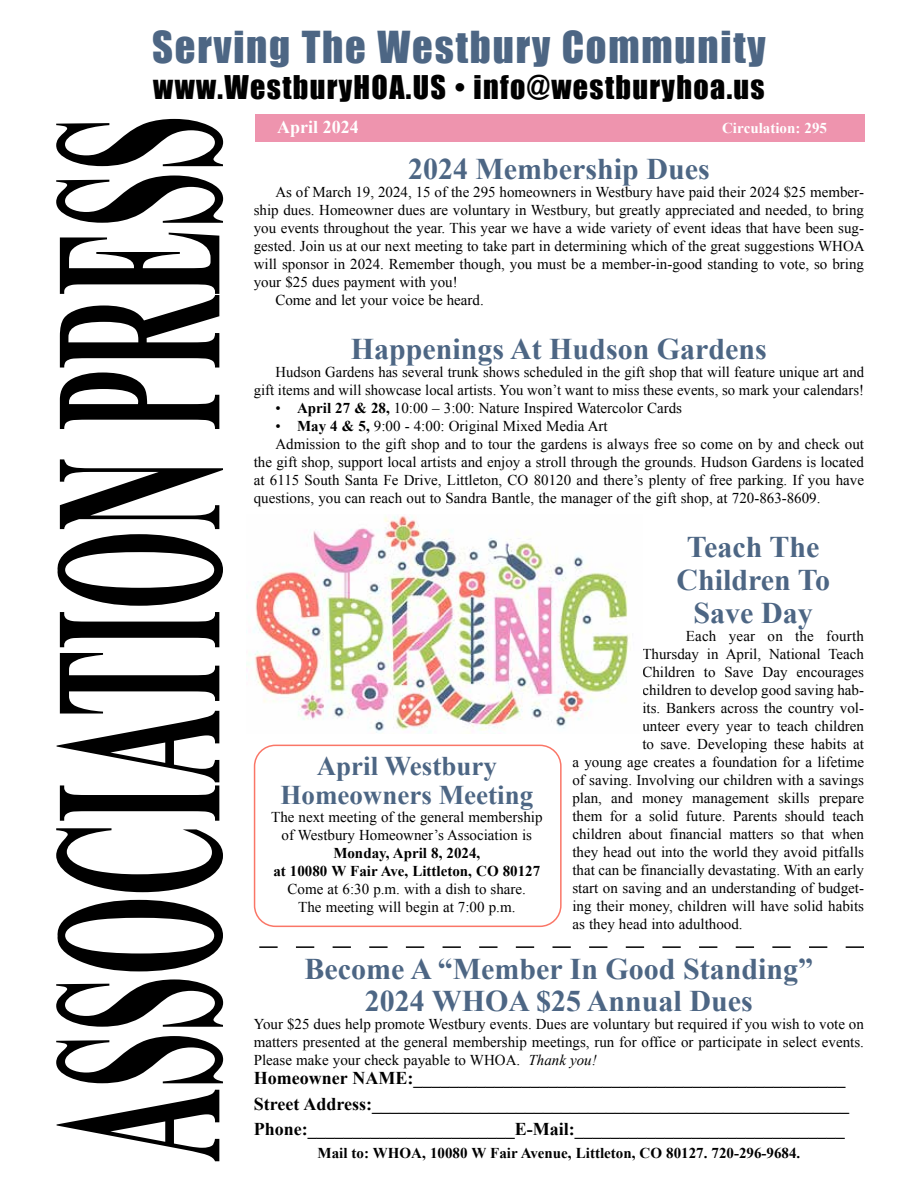
<style>
.page{position:relative;width:918px;height:1188px;background:#fff}
.page>*{position:absolute;margin:0;border:0;box-sizing:border-box;transform-origin:0 0}
.t1{font:700 240.9px "Times New Roman";color:#000;scale:.42 1}
.t2{font:40.5px "Impact";letter-spacing:.045em;color:#4d6684}
.t3{font:700 30px/33px "Times New Roman";color:#4d6684;text-align:center}
.t4{font:30px "Impact";letter-spacing:.045em;color:#000}
.t5{font:700 27px/28.5px "Times New Roman";color:#4d6684;text-align:center}
.t6{font:700 18px/25.5px "Times New Roman";color:#000}
.t7{font:700 18px "Times New Roman";color:#fff}
.t8{font:15px/18px "Times New Roman";color:#000;text-align:center}
.t9{font:700 15px/18px "Times New Roman";color:#000;text-align:center}
.t10{font:700 15px "Times New Roman";color:#fff}
.s1{font-weight:700}
.s2{font-style:italic}
</style>
<div class="page">
<svg style="left:259px;top:946px;width:605px;height:2px"></svg>
<div style="left:255px;top:114px;width:609px;height:27px;background:#ee94ae"></div>
<div style="left:254px;top:745px;width:308px;height:182px;border:2px solid #fa7667;border-radius:21px"></div>
<img style="left:246px;top:516px;width:385px;height:218px">
<h2 class="t2" style="left:152px;top:16px;width:615px">Serving The Westbury Community</h2>
<h3 class="t4" style="left:153px;top:64px;width:613px">www.WestburyHOA.US • info@westburyhoa.us</h3>
<h1 class="t1" style="left:-28px;top:1162px;width:2495px;rotate:-90deg">ASSOCIATION PRESS</h1>
<p class="t7" style="left:277px;top:115px;width:83px">April 2024</p>
<p class="t10" style="left:722px;top:118px;width:106px">Circulation: 295</p>
<h3 class="t3" style="left:408px;top:151px;width:303px">2024 Membership Dues</h3>
<p class="t8" style="left:275px;top:182px;width:590px">As of March 19, 2024, 15 of the 295 homeowners in Westbury have paid their 2024 $25 member-</p>
<p class="t8" style="left:254px;top:200px;width:612px">ship dues. Homeowner dues are voluntary in Westbury, but greatly appreciated and needed, to bring</p>
<p class="t8" style="left:254px;top:218px;width:612px">you events throughout the year. This year we have a wide variety of event ideas that have been sug-</p>
<p class="t8" style="left:254px;top:236px;width:612px">gested. Join us at our next meeting to take part in determining which of the great suggestions WHOA</p>
<p class="t8" style="left:254px;top:254px;width:612px">will sponsor in 2024. Remember though, you must be a member-in-good standing to vote, so bring</p>
<p class="t8" style="left:254px;top:272px;width:205px">your $25 dues payment with you!</p>
<p class="t8" style="left:275px;top:290px;width:210px">Come and let your voice be heard.</p>
<h3 class="t3" style="left:351px;top:331px;width:417px">Happenings At Hudson Gardens</h3>
<p class="t8" style="left:254px;top:362px;width:612px;text-align:right">Hudson Gardens has several trunk shows scheduled in the gift shop that will feature unique art and gift items and will showcase local artists. You won’t want to miss these events, so mark your calendars!</p>
<p class="t8" style="left:275px;top:398px;width:408px">• <span class="s1">April 27 &amp; 28,</span> 10:00 – 3:00: Nature Inspired Watercolor Cards</p>
<p class="t8" style="left:275px;top:416px;width:334px">• <span class="s1">May 4 &amp; 5,</span> 9:00 - 4:00: Original Mixed Media Art</p>
<p class="t8" style="left:275px;top:434px;width:590px">Admission to the gift shop and to tour the gardens is always free so come on by and check out</p>
<p class="t8" style="left:254px;top:452px;width:612px">the gift shop, support local artists and enjoy a stroll through the grounds. Hudson Gardens is located</p>
<p class="t8" style="left:254px;top:470px;width:612px">at 6115 South Santa Fe Drive, Littleton, CO 80120 and there’s plenty of free parking. If you have</p>
<p class="t8" style="left:254px;top:488px;width:568px">questions, you can reach out to Sandra Bantle, the manager of the gift shop, at 720-863-8609.</p>
<h3 class="t3" style="left:676px;top:529px;width:155px">Teach The<br>Children To<br>Save Day</h3>
<p class="t8" style="left:686px;top:626px;width:180px">Each year on the fourth</p>
<p class="t8" style="left:642px;top:644px;width:223px">Thursday in April, National Teach</p>
<p class="t8" style="left:642px;top:662px;width:223px">Children to Save Day encourages</p>
<p class="t8" style="left:642px;top:680px;width:223px">children to develop good saving hab-</p>
<p class="t8" style="left:642px;top:698px;width:223px">its. Bankers across the country vol-</p>
<p class="t8" style="left:642px;top:716px;width:223px">unteer every year to teach children</p>
<p class="t8" style="left:642px;top:734px;width:223px">to save. Developing these habits at</p>
<p class="t8" style="left:572px;top:752px;width:293px">a young age creates a foundation for a lifetime</p>
<p class="t8" style="left:572px;top:770px;width:293px">of saving. Involving our children with a savings</p>
<p class="t8" style="left:572px;top:788px;width:293px">plan, and money management skills prepare</p>
<p class="t8" style="left:572px;top:806px;width:293px">them for a solid future. Parents should teach</p>
<p class="t8" style="left:572px;top:824px;width:293px">children about financial matters so that when</p>
<p class="t8" style="left:572px;top:842px;width:293px">they head out into the world they avoid pitfalls</p>
<p class="t8" style="left:572px;top:860px;width:293px">that can be financially devastating. With an early</p>
<p class="t8" style="left:572px;top:878px;width:293px">start on saving and an understanding of budget-</p>
<p class="t8" style="left:572px;top:896px;width:293px">ing their money, children will have solid habits</p>
<p class="t8" style="left:572px;top:914px;width:172px">as they head into adulthood.</p>
<h3 class="t5" style="left:280px;top:751px;width:254px">April Westbury<br>Homeowners Meeting</h3>
<p class="t8" style="left:271px;top:807px;width:273px">The next meeting of the general membership of Westbury Homeowner’s Association is</p>
<p class="t9" style="left:273px;top:843px;width:268px">Monday, April 8, 2024,<br>at 10080 W Fair Ave, Littleton, CO 80127</p>
<p class="t8" style="left:288px;top:879px;width:240px">Come at 6:30 p.m. with a dish to share.<br>The meeting will begin at 7:00 p.m.</p>
<h3 class="t3" style="left:305px;top:953px;width:510px;line-height:31.5px">Become A “Member In Good Standing”<br>2024 WHOA $25 Annual Dues</h3>
<p class="t8" style="left:254px;top:1014px;width:612px;text-align:justify">Your $25 dues help promote Westbury events. Dues are voluntary but required if you wish to vote on matters presented at the general membership meetings, run for office or participate in select events.<br>Please make your check payable to WHOA. <span class="s2">Thank you!</span></p>
<p class="t6" style="left:254px;top:1065px;width:597px">Homeowner NAME:________________________________________________<br>Street Address:_____________________________________________________<br>Phone:_______________________E-Mail:______________________________</p>
<p class="t9" style="left:318px;top:1143px;width:484px">Mail to: WHOA, 10080 W Fair Avenue, Littleton, CO 80127. 720-296-9684.</p>
</div>
